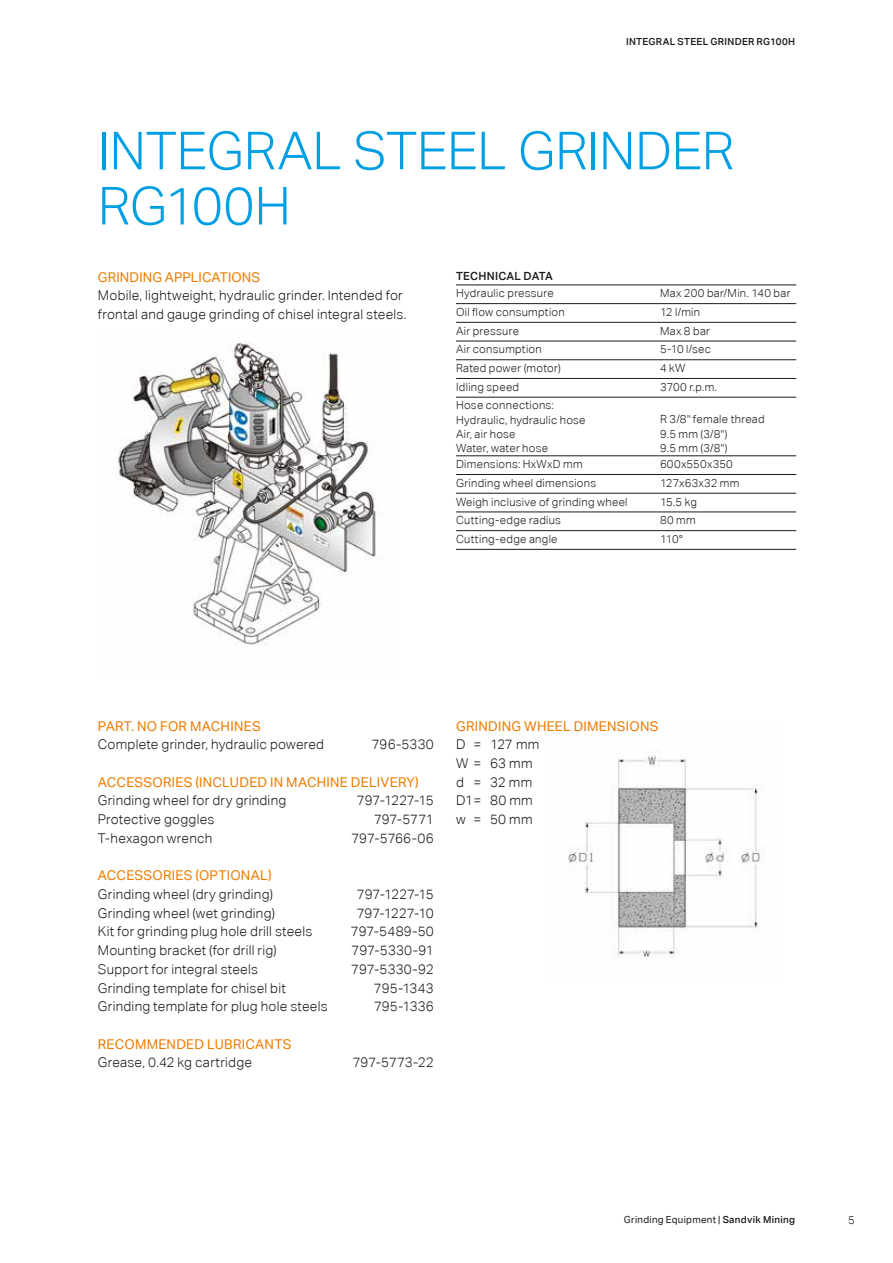
<style>
.page{position:relative;width:893px;height:1263px;background:#fff}
.page>*{position:absolute;margin:0;border:0;box-sizing:border-box;transform-origin:0 0}
.t1{font:300 52.5px/55.2px "Aktiv Grotesk Corp";letter-spacing:-.005em;color:#009fe3}
.t2{font:300 13.5px/18.8px "Aktiv Grotesk Corp";letter-spacing:.02em;color:#1c1b1a}
.t3{font:13.5px "Aktiv Grotesk Corp";letter-spacing:.02em;color:#ec7c01}
.t4{font:300 13.5px "Aktiv Grotesk Corp";letter-spacing:-.015em;color:#1c1b1a}
.t5{font:300 13.5px "Aktiv Grotesk Corp";letter-spacing:-.01em;color:#1c1b1a}
.t6{font:300 13.5px "Aktiv Grotesk Corp";letter-spacing:-.005em;color:#1c1b1a}
.t7{font:300 13.5px "Aktiv Grotesk Corp";color:#1c1b1a}
.t8{font:300 11.25px/14.1px "Aktiv Grotesk Corp";letter-spacing:.025em;color:#1c1b1a}
.t9{font:500 11.25px "Aktiv Grotesk Corp";letter-spacing:.025em;color:#1c1b1a}
.t10{font:9.75px "Aktiv Grotesk Corp";letter-spacing:.03em;color:#1c1b1a}
.t11{font:500 9.75px "Aktiv Grotesk Corp";letter-spacing:.03em;color:#1c1b1a}
.s1{font-weight:500}
</style>
<div class="page">
<img style="left:568px;top:750px;width:196px;height:208px">
<img style="left:118px;top:342px;width:264px;height:304px">
<hr style="left:456px;top:303px;width:204px;height:1px;background:#1c1b1a">
<hr style="left:660px;top:303px;width:136px;height:1px;background:#1c1b1a">
<hr style="left:456px;top:322px;width:204px;height:1px;background:#1c1b1a">
<hr style="left:660px;top:322px;width:136px;height:1px;background:#1c1b1a">
<hr style="left:456px;top:341px;width:204px;height:1px;background:#1c1b1a">
<hr style="left:660px;top:341px;width:136px;height:1px;background:#1c1b1a">
<hr style="left:456px;top:359px;width:204px;height:1px;background:#1c1b1a">
<hr style="left:660px;top:359px;width:136px;height:1px;background:#1c1b1a">
<hr style="left:456px;top:378px;width:204px;height:1px;background:#1c1b1a">
<hr style="left:660px;top:378px;width:136px;height:1px;background:#1c1b1a">
<hr style="left:456px;top:397px;width:204px;height:1px;background:#1c1b1a">
<hr style="left:660px;top:397px;width:136px;height:1px;background:#1c1b1a">
<hr style="left:456px;top:455px;width:204px;height:1px;background:#1c1b1a">
<hr style="left:660px;top:455px;width:136px;height:1px;background:#1c1b1a">
<hr style="left:456px;top:474px;width:204px;height:1px;background:#1c1b1a">
<hr style="left:660px;top:474px;width:136px;height:1px;background:#1c1b1a">
<hr style="left:456px;top:493px;width:204px;height:1px;background:#1c1b1a">
<hr style="left:660px;top:493px;width:136px;height:1px;background:#1c1b1a">
<hr style="left:456px;top:512px;width:204px;height:1px;background:#1c1b1a">
<hr style="left:660px;top:512px;width:136px;height:1px;background:#1c1b1a">
<hr style="left:456px;top:530px;width:204px;height:1px;background:#1c1b1a">
<hr style="left:660px;top:530px;width:136px;height:1px;background:#1c1b1a">
<hr style="left:456px;top:549px;width:204px;height:1px;background:#1c1b1a">
<hr style="left:660px;top:549px;width:136px;height:1px;background:#1c1b1a">
<hr style="left:456px;top:285px;width:204px;height:1px;background:#1c1b1a">
<hr style="left:660px;top:285px;width:136px;height:1px;background:#1c1b1a">
<p class="t11" style="left:626px;top:36px;width:171px">INTEGRAL STEEL GRINDER RG100H</p>
<h1 class="t1" style="left:98px;top:123px;width:638px">INTEGRAL STEEL GRINDER<br>RG100H</h1>
<p class="t3" style="left:98px;top:269px;width:164px">GRINDING APPLICATIONS</p>
<p class="t2" style="left:98px;top:286px;width:310px">Mobile, lightweight, hydraulic grinder. Intended for frontal and gauge grinding of chisel integral steels.</p>
<p class="t9" style="left:456px;top:269px;width:98px">TECHNICAL DATA</p>
<p class="t8" style="left:456px;top:286px;width:99px">Hydraulic pressure</p>
<p class="t8" style="left:660px;top:286px;width:132px">Max 200 bar/Min. 140 bar</p>
<p class="t8" style="left:456px;top:305px;width:110px">Oil flow consumption</p>
<p class="t8" style="left:660px;top:305px;width:42px">12 l/min</p>
<p class="t8" style="left:456px;top:324px;width:64px">Air pressure</p>
<p class="t8" style="left:660px;top:324px;width:52px">Max 8 bar</p>
<p class="t8" style="left:456px;top:342px;width:87px">Air consumption</p>
<p class="t8" style="left:660px;top:342px;width:53px">5-10 l/sec</p>
<p class="t8" style="left:456px;top:361px;width:106px">Rated power (motor)</p>
<p class="t8" style="left:660px;top:361px;width:27px">4 kW</p>
<p class="t8" style="left:456px;top:380px;width:65px">Idling speed</p>
<p class="t8" style="left:660px;top:380px;width:59px">3700 r.p.m.</p>
<p class="t8" style="left:456px;top:398px;width:131px">Hose connections:<br>Hydraulic, hydraulic hose<br>Air, air hose<br>Water, water hose</p>
<p class="t8" style="left:660px;top:412px;width:106px">R 3/8" female thread<br>9.5 mm (3/8")<br>9.5 mm (3/8")</p>
<p class="t8" style="left:456px;top:457px;width:128px">Dimensions: HxWxD mm</p>
<p class="t8" style="left:660px;top:457px;width:74px">600x550x350</p>
<p class="t8" style="left:456px;top:476px;width:142px">Grinding wheel dimensions</p>
<p class="t8" style="left:660px;top:476px;width:81px">127x63x32 mm</p>
<p class="t8" style="left:456px;top:494px;width:173px">Weigh inclusive of grinding wheel</p>
<p class="t8" style="left:660px;top:494px;width:38px">15.5 kg</p>
<p class="t8" style="left:456px;top:513px;width:106px">Cutting-edge radius</p>
<p class="t8" style="left:660px;top:513px;width:37px">80 mm</p>
<p class="t8" style="left:456px;top:532px;width:103px">Cutting-edge angle</p>
<p class="t8" style="left:660px;top:532px;width:24px">110°</p>
<p class="t3" style="left:98px;top:718px;width:164px">PART. NO FOR MACHINES</p>
<p class="t2" style="left:98px;top:735px;width:228px">Complete grinder, hydraulic powered</p>
<p class="t2" style="left:372px;top:735px;width:64px">796-5330</p>
<p class="t3" style="left:98px;top:774px;width:323px">ACCESSORIES (INCLUDED IN MACHINE DELIVERY)</p>
<p class="t2" style="left:98px;top:791px;width:190px">Grinding wheel for dry grinding</p>
<p class="t4" style="left:357px;top:793px;width:78px">797-1227-15</p>
<p class="t2" style="left:98px;top:810px;width:118px">Protective goggles</p>
<p class="t2" style="left:374px;top:810px;width:61px">797-5771</p>
<p class="t2" style="left:98px;top:829px;width:116px">T-hexagon wrench</p>
<p class="t5" style="left:351px;top:830px;width:84px">797-5766-06</p>
<p class="t3" style="left:98px;top:867px;width:175px">ACCESSORIES (OPTIONAL)</p>
<p class="t2" style="left:98px;top:885px;width:177px">Grinding wheel (dry grinding)</p>
<p class="t4" style="left:357px;top:886px;width:78px">797-1227-15</p>
<p class="t2" style="left:98px;top:903px;width:179px">Grinding wheel (wet grinding)</p>
<p class="t4" style="left:357px;top:905px;width:79px">797-1227-10</p>
<p class="t2" style="left:98px;top:922px;width:216px">Kit for grinding plug hole drill steels</p>
<p class="t2" style="left:351px;top:922px;width:84px">797-5489-50</p>
<p class="t2" style="left:98px;top:941px;width:180px">Mounting bracket (for drill rig)</p>
<p class="t6" style="left:352px;top:943px;width:84px">797-5330-91</p>
<p class="t2" style="left:98px;top:960px;width:162px">Support for integral steels</p>
<p class="t7" style="left:351px;top:961px;width:84px">797-5330-92</p>
<p class="t2" style="left:98px;top:978px;width:190px">Grinding template for chisel bit</p>
<p class="t2" style="left:374px;top:978px;width:61px">795-1343</p>
<p class="t2" style="left:98px;top:997px;width:231px">Grinding template for plug hole steels</p>
<p class="t2" style="left:374px;top:997px;width:61px">795-1336</p>
<p class="t3" style="left:98px;top:1036px;width:195px">RECOMMENDED LUBRICANTS</p>
<p class="t2" style="left:98px;top:1053px;width:156px">Grease, 0.42 kg cartridge</p>
<p class="t5" style="left:353px;top:1055px;width:82px">797-5773-22</p>
<p class="t3" style="left:456px;top:718px;width:204px">GRINDING WHEEL DIMENSIONS</p>
<p class="t2" style="left:456px;top:735px;width:85px">D = 127 mm<br>W = 63 mm d = 32 mm<br>D1= 80 mm w = 50 mm</p>
<p class="t10" style="left:624px;top:1214px;width:173px">Grinding Equipment | <span class="s1">Sandvik Mining</span></p>
<p class="t8" style="left:848px;top:1213px;width:8px">5</p>
</div>
